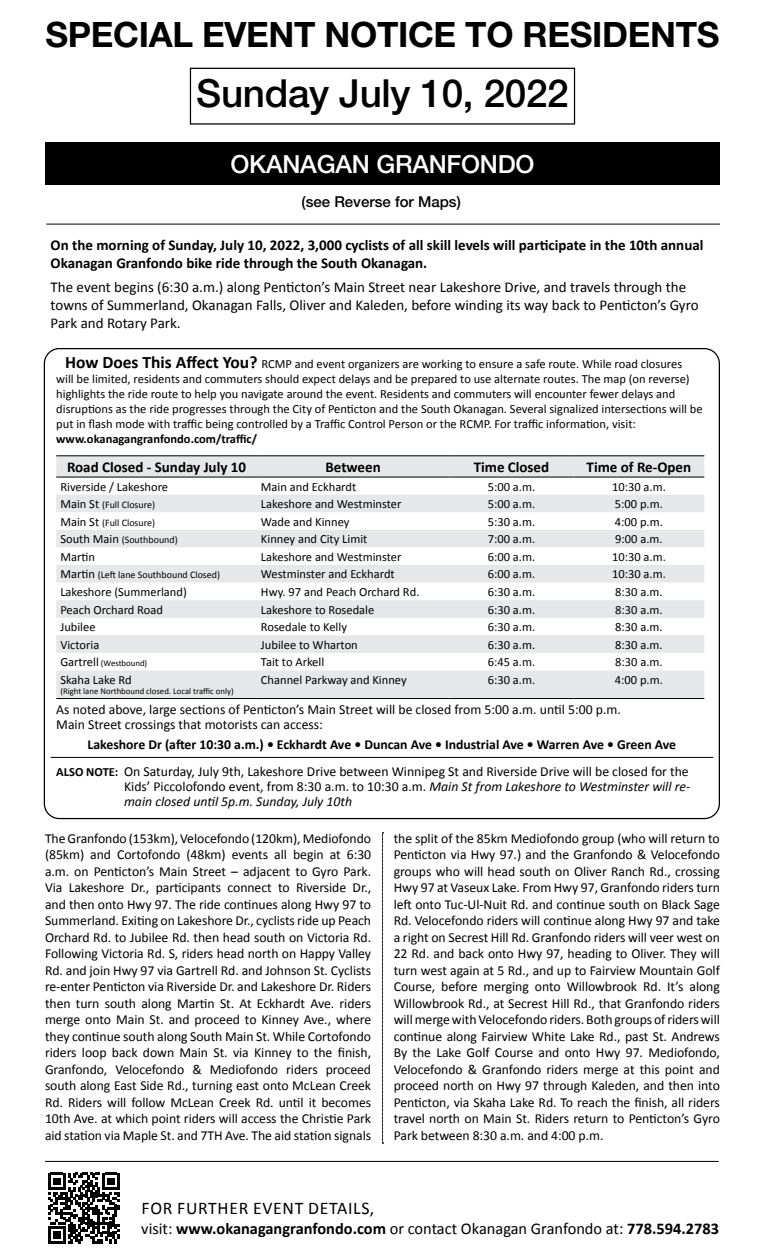
<style>
.page{position:relative;width:765px;height:1260px;background:#fff}
.page>*{position:absolute;margin:0;border:0;box-sizing:border-box;transform-origin:0 0}
.t1{font:500 38.75px "Helvetica Neue LT Std";letter-spacing:-.01em;color:#000}
.t2{font:700 35px "Helvetica Neue LT Std";letter-spacing:-.01em;color:#000}
.t3{font:500 25px "Helvetica Neue LT Std";letter-spacing:-.01em;color:#fff}
.t4{font:17.75px "Calibri";letter-spacing:.04em;color:#000}
.t5{font:700 16.38px "Calibri";color:#000}
.t6{font:15px/18px "Calibri";color:#000}
.t7{font:700 15px/18px "Calibri";color:#000}
.t8{font:500 15px "Helvetica Neue LT Std";color:#000}
.t9{font:13.75px/16.5px "Calibri";color:#000}
.t10{font:italic 13.75px/15px "Calibri";color:#000}
.t11{font:12.5px/15px "Calibri";color:#000}
.t12{font:700 12.5px "Calibri";color:#000}
.t13{font:10px "Calibri";color:#000}
.t14{font:8.75px "Calibri";color:#000}
.s1{font-weight:700;font-size:17.5px}
.s2{font-size:12.5px}
.s3{font-weight:700}
.s4{font-weight:700;font-size:12.5px}
.s5{font-style:normal}
.s6{font-weight:400}
</style>
<div class="page">
<div style="left:190px;top:68px;width:385px;height:57px;border:1px solid #000"></div>
<svg style="left:56px;top:456px;width:648px;height:242px;fill:#e6e7e8"></svg>
<hr style="left:56px;top:455px;width:201px;height:1px;background:#000">
<hr style="left:257px;top:455px;width:192px;height:1px;background:#000">
<hr style="left:449px;top:455px;width:125px;height:1px;background:#000">
<hr style="left:574px;top:455px;width:130px;height:1px;background:#000">
<hr style="left:56px;top:477px;width:201px;height:1px;background:#000">
<hr style="left:257px;top:477px;width:192px;height:1px;background:#000">
<hr style="left:449px;top:477px;width:125px;height:1px;background:#000">
<hr style="left:574px;top:477px;width:130px;height:1px;background:#000">
<hr style="left:56px;top:698px;width:201px;height:1px;background:#000">
<hr style="left:257px;top:698px;width:192px;height:1px;background:#000">
<hr style="left:449px;top:698px;width:125px;height:1px;background:#000">
<hr style="left:574px;top:698px;width:130px;height:1px;background:#000">
<svg style="left:382px;top:833px;width:1px;height:311px"></svg>
<hr style="left:45px;top:1161px;width:674px;height:1px;background:#000">
<div style="left:45px;top:142px;width:675px;height:43px;background:#000"></div>
<hr style="left:46px;top:224px;width:674px;height:1px;background:#000">
<hr style="left:51px;top:757px;width:662px;height:1px;background:#000">
<svg style="left:48px;top:1173px;width:72px;height:71px"></svg>
<h2 class="t2" style="left:46px;top:13px;width:675px">SPECIAL EVENT NOTICE TO RESIDENTS</h2>
<h1 class="t1" style="left:196px;top:70px;width:374px">Sunday July 10, 2022</h1>
<h3 class="t3" style="left:230px;top:149px;width:306px">OKANAGAN GRANFONDO</h3>
<p class="t8" style="left:302px;top:193px;width:161px">(see Reverse for Maps)</p>
<p class="t7" style="left:51px;top:236px;width:654px">On the morning of Sunday, July 10, 2022, 3,000 cyclists of all skill levels will participate in the 10th annual<br>Okanagan Granfondo bike ride through the South Okanagan.</p>
<p class="t6" style="left:51px;top:277px;width:649px">The event begins (6:30 a.m.) along Penticton’s Main Street near Lakeshore Drive, and travels through the towns of Summerland, Okanagan Falls, Oliver and Kaleden, before winding its way back to Penticton’s Gyro<br>Park and Rotary Park.</p>
<p class="t11" style="left:56px;top:356px;width:648px;text-indent:9px"><span class="s1">How Does This Affect You?</span> RCMP and event organizers are working to ensure a safe route. While road closures will be limited, residents and commuters should expect delays and be prepared to use alternate routes. The map (on reverse) highlights the ride route to help you navigate around the event. Residents and commuters will encounter fewer delays and disruptions as the ride progresses through the City of Penticton and the South Okanagan. Several signalized intersections will be put in flash mode with traffic being controlled by a Traffic Control Person or the RCMP. For traffic information, visit:</p>
<p class="t12" style="left:56px;top:430px;width:202px">www.okanagangranfondo.com/traffic/</p>
<p class="t7" style="left:67px;top:458px;width:181px">Road Closed - Sunday July 10</p>
<p class="t7" style="left:325px;top:458px;width:57px">Between</p>
<p class="t7" style="left:474px;top:458px;width:77px">Time Closed</p>
<p class="t7" style="left:587px;top:458px;width:106px">Time of Re-Open</p>
<p class="t11" style="left:60px;top:479px;width:109px">Riverside / Lakeshore</p>
<p class="t11" style="left:261px;top:479px;width:97px">Main and Eckhardt</p>
<p class="t11" style="left:488px;top:479px;width:49px">5:00 a.m.</p>
<p class="t11" style="left:612px;top:479px;width:55px">10:30 a.m.</p>
<p class="t13" style="left:60px;top:498px;width:96px"><span class="s2">Main St</span> (Full Closure)</p>
<p class="t11" style="left:261px;top:496px;width:142px">Lakeshore and Westminster</p>
<p class="t11" style="left:488px;top:496px;width:49px">5:00 a.m.</p>
<p class="t11" style="left:615px;top:496px;width:50px">5:00 p.m.</p>
<p class="t13" style="left:60px;top:515px;width:96px"><span class="s2">Main St</span> (Full Closure)</p>
<p class="t11" style="left:261px;top:514px;width:90px">Wade and Kinney</p>
<p class="t11" style="left:488px;top:514px;width:49px">5:30 a.m.</p>
<p class="t11" style="left:615px;top:514px;width:50px">4:00 p.m.</p>
<p class="t13" style="left:60px;top:533px;width:119px"><span class="s2">South Main</span> (Southbound)</p>
<p class="t11" style="left:261px;top:531px;width:108px">Kinney and City Limit</p>
<p class="t11" style="left:488px;top:531px;width:49px">7:00 a.m.</p>
<p class="t11" style="left:615px;top:531px;width:49px">9:00 a.m.</p>
<p class="t11" style="left:60px;top:549px;width:36px">Martin</p>
<p class="t11" style="left:261px;top:549px;width:142px">Lakeshore and Westminster</p>
<p class="t11" style="left:488px;top:549px;width:49px">6:00 a.m.</p>
<p class="t11" style="left:612px;top:549px;width:55px">10:30 a.m.</p>
<p class="t13" style="left:60px;top:568px;width:161px"><span class="s2">Martin</span> (Left lane Southbound Closed)</p>
<p class="t11" style="left:261px;top:566px;width:135px">Westminster and Eckhardt</p>
<p class="t11" style="left:488px;top:566px;width:49px">6:00 a.m.</p>
<p class="t11" style="left:612px;top:566px;width:55px">10:30 a.m.</p>
<p class="t11" style="left:60px;top:584px;width:128px">Lakeshore (Summerland)</p>
<p class="t11" style="left:261px;top:584px;width:160px">Hwy. 97 and Peach Orchard Rd.</p>
<p class="t11" style="left:488px;top:584px;width:49px">6:30 a.m.</p>
<p class="t11" style="left:615px;top:584px;width:49px">8:30 a.m.</p>
<p class="t11" style="left:60px;top:602px;width:104px">Peach Orchard Road</p>
<p class="t11" style="left:261px;top:602px;width:115px">Lakeshore to Rosedale</p>
<p class="t11" style="left:488px;top:602px;width:49px">6:30 a.m.</p>
<p class="t11" style="left:615px;top:602px;width:49px">8:30 a.m.</p>
<p class="t11" style="left:60px;top:619px;width:37px">Jubilee</p>
<p class="t11" style="left:261px;top:619px;width:88px">Rosedale to Kelly</p>
<p class="t11" style="left:488px;top:619px;width:49px">6:30 a.m.</p>
<p class="t11" style="left:615px;top:619px;width:49px">8:30 a.m.</p>
<p class="t11" style="left:60px;top:637px;width:41px">Victoria</p>
<p class="t11" style="left:261px;top:637px;width:98px">Jubilee to Wharton</p>
<p class="t11" style="left:488px;top:637px;width:49px">6:30 a.m.</p>
<p class="t11" style="left:615px;top:637px;width:49px">8:30 a.m.</p>
<p class="t14" style="left:60px;top:657px;width:88px"><span class="s2">Gartrell</span> (Westbound)</p>
<p class="t11" style="left:261px;top:654px;width:65px">Tait to Arkell</p>
<p class="t11" style="left:488px;top:654px;width:49px">6:45 a.m.</p>
<p class="t11" style="left:615px;top:654px;width:49px">8:30 a.m.</p>
<p class="t11" style="left:60px;top:672px;width:73px">Skaha Lake Rd</p>
<p class="t14" style="left:60px;top:685px;width:175px">(Right lane Northbound closed. Local traffic only)</p>
<p class="t11" style="left:261px;top:672px;width:147px">Channel Parkway and Kinney</p>
<p class="t11" style="left:488px;top:672px;width:49px">6:30 a.m.</p>
<p class="t11" style="left:615px;top:672px;width:50px">4:00 p.m.</p>
<p class="t9" style="left:56px;top:702px;width:566px;line-height:15px">As noted above, large sections of Penticton’s Main Street will be closed from 5:00 a.m. until 5:00 p.m.<br>Main Street crossings that motorists can access:</p>
<p class="t9" style="left:56px;top:730px;width:634px;line-height:27.5px;text-indent:31px"><span class="s3">Lakeshore Dr (after 10:30 a.m.) • Eckhardt Ave • Duncan Ave • Industrial Ave • Warren Ave • Green Ave<br></span><span class="s4">ALSO NOTE:</span> On Saturday, July 9th, Lakeshore Drive between Winnipeg St and Riverside Drive will be closed for the</p>
<p class="t10" style="left:124px;top:779px;width:568px"><span class="s5">Kids’ Piccolofondo event, from 8:30 a.m. to 10:30 a.m.</span> Main St from Lakeshore to Westminster will re&shy;main closed until 5p.m. Sunday, July 10th</p>
<p class="t9" style="left:45px;top:830px;width:328px;text-align:justify">The Granfondo (153km), Velocefondo (120km), Mediofondo (85km) and Cortofondo (48km) events all begin at 6:30 a.m. on Penticton’s Main Street – adjacent to Gyro Park.<br>Via Lakeshore Dr., participants connect to Riverside Dr., and then onto Hwy 97. The ride continues along Hwy 97 to Summerland. Exiting on Lakeshore Dr., cyclists ride up Peach Orchard Rd. to Jubilee Rd. then head south on Victoria Rd.<br>Following Victoria Rd. S, riders head north on Happy Valley Rd. and join Hwy 97 via Gartrell Rd. and Johnson St. Cyclists re-enter Penticton via Riverside Dr. and Lakeshore Dr. Riders then turn south along Martin St. At Eckhardt Ave. riders merge onto Main St. and proceed to Kinney Ave., where they continue south along South Main St. While Cortofondo riders loop back down Main St. via Kinney to the finish, Granfondo, Velocefondo &amp; Mediofondo riders proceed south along East Side Rd., turning east onto McLean Creek Rd. Riders will follow McLean Creek Rd. until it becomes 10th Ave. at which point riders will access the Christie Park aid station via Maple St. and 7TH Ave. The aid station signals</p>
<p class="t9" style="left:394px;top:830px;width:328px;text-align:justify">the split of the 85km Mediofondo group (who will return to Penticton via Hwy 97.) and the Granfondo &amp; Velocefondo groups who will head south on Oliver Ranch Rd., crossing Hwy 97 at Vaseux Lake. From Hwy 97, Granfondo riders turn left onto Tuc-Ul-Nuit Rd. and continue south on Black Sage Rd. Velocefondo riders will continue along Hwy 97 and take a right on Secrest Hill Rd. Granfondo riders will veer west on 22 Rd. and back onto Hwy 97, heading to Oliver. They will turn west again at 5 Rd., and up to Fairview Mountain Golf Course, before merging onto Willowbrook Rd. It’s along Willowbrook Rd., at Secrest Hill Rd., that Granfondo riders will merge with Velocefondo riders. Both groups of riders will continue along Fairview White Lake Rd., past St. Andrews By the Lake Golf Course and onto Hwy 97. Mediofondo, Velocefondo &amp; Granfondo riders merge at this point and proceed north on Hwy 97 through Kaleden, and then into Penticton, via Skaha Lake Rd. To reach the finish, all riders travel north on Main St. Riders return to Penticton’s Gyro Park between 8:30 a.m. and 4:00 p.m.</p>
<p class="t4" style="left:142px;top:1196px;width:234px">FOR FURTHER EVENT DETAILS,</p>
<p class="t5" style="left:141px;top:1217px;width:579px"><span class="s6">visit:</span> www.okanagangranfondo.com <span class="s6">or contact Okanagan Granfondo at:</span> 778.594.2783</p>
</div>
